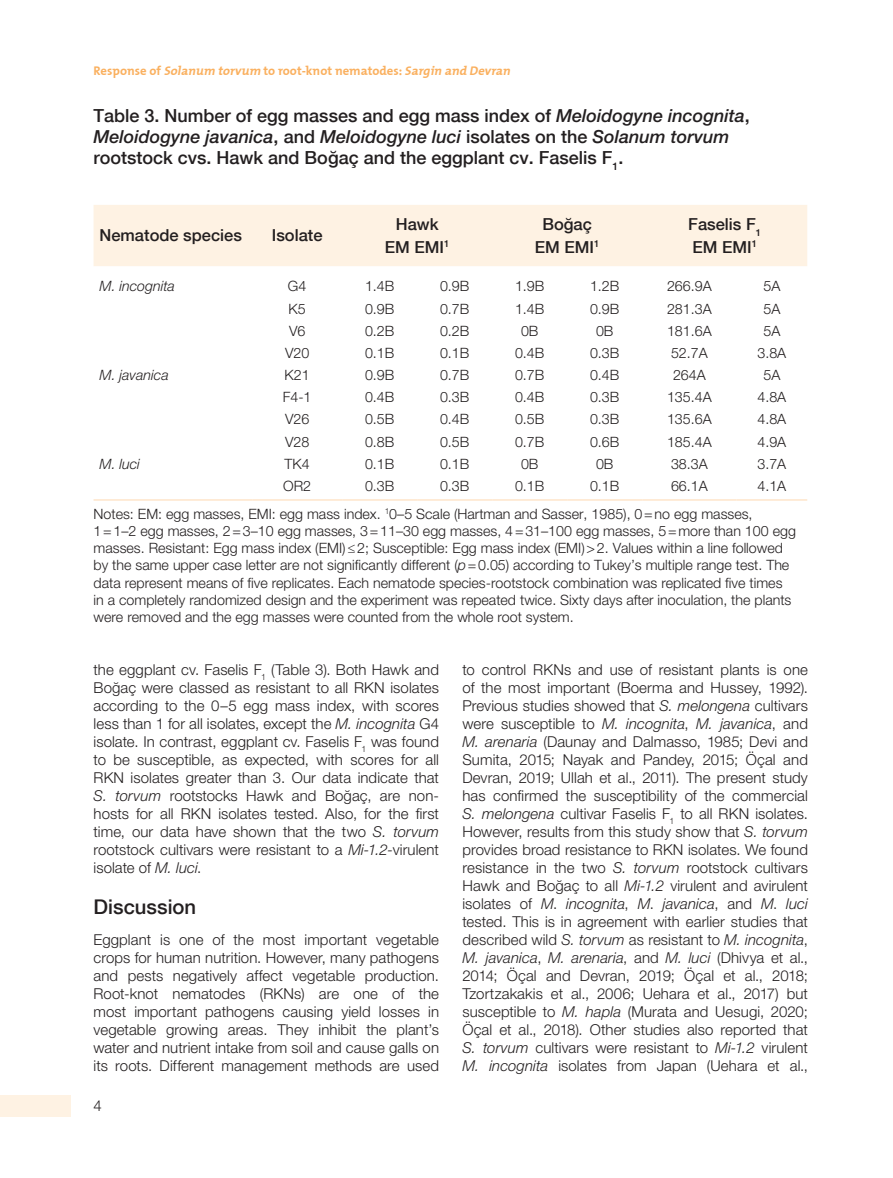
<style>
.page{position:relative;width:893px;height:1178px;background:#fff}
.page>*{position:absolute;margin:0;border:0;box-sizing:border-box;transform-origin:0 0}
.pSec1ttl{font:500 20.25px "Helvetica Neue LT Com";color:#231f20}
.pTableCaption{font:500 18px/21px "Helvetica Neue LT Com";color:#231f20}
.pTableColumnHead{font:500 16.5px/22.5px "Helvetica Neue LT Com";color:#231f20;text-align:center}
.pFirstpara{font:300 15px/18px "Helvetica Neue LT Pro";letter-spacing:.005em;color:#231f20;text-align:justify}
.pTableFootnote{font:300 14.25px/17.1px "Helvetica Neue LT Std";color:#231f20}
.pTableBody{font:300 14.25px "Helvetica Neue LT Std";color:#231f20}
.pTableBody-2{font:italic 300 14.25px "Helvetica Neue LT Std";color:#231f20}
.t1{font:700 12.75px "The Mix Plain";color:#fab05f}
.s1{font-style:italic}
.s2{font-family:"Helvetica Neue LT Std";font-style:italic}
</style>
<div class="page">
<div style="left:0;top:1095px;width:70px;height:21px;background:#fef2e3"></div>
<div style="left:94px;top:205px;width:713px;height:61px;background:#fef2e3"></div>
<hr style="left:94px;top:499px;width:158px;height:2px;background:#fee5ca">
<hr style="left:252px;top:499px;width:90px;height:2px;background:#fee5ca">
<hr style="left:342px;top:499px;width:75px;height:2px;background:#fee5ca">
<hr style="left:417px;top:499px;width:75px;height:2px;background:#fee5ca">
<hr style="left:492px;top:499px;width:75px;height:2px;background:#fee5ca">
<hr style="left:567px;top:499px;width:75px;height:2px;background:#fee5ca">
<hr style="left:642px;top:499px;width:94px;height:2px;background:#fee5ca">
<hr style="left:736px;top:499px;width:71px;height:2px;background:#fee5ca">
<p class="t1" style="left:94px;top:60px;width:422px">Response of <span class="s1">Solanum torvum</span> to root-knot nematodes: <span class="s1">Sargin and Devran</span></p>
<p class="pTableCaption" style="left:94px;top:105px;width:658px">Table 3. Number of egg masses and egg mass index of <span class="s2">Meloidogyne incognita</span>,<br><span class="s2">Meloidogyne javanica</span>, and <span class="s2">Meloidogyne luci</span> isolates on the <span class="s2">Solanum torvum </span>rootstock cvs. Hawk and Boğaç and the eggplant cv. Faselis F<sub>1</sub>.</p>
<p class="pTableColumnHead" style="left:100px;top:224px;width:144px">Nematode species</p>
<p class="pTableColumnHead" style="left:272px;top:224px;width:52px">Isolate</p>
<p class="pTableColumnHead" style="left:385px;top:213px;width:66px">Hawk<br>EM EMI<sup>1</sup></p>
<p class="pTableColumnHead" style="left:535px;top:213px;width:66px">Boğaç<br>EM EMI<sup>1</sup></p>
<p class="pTableColumnHead" style="left:688px;top:213px;width:74px;text-align:left">Faselis F<sub>1<br></sub>EM EMI<sup>1</sup></p>
<p class="pTableBody-2" style="left:100px;top:278px;width:77px">M. incognita</p>
<p class="pTableBody" style="left:288px;top:278px;width:20px">G4</p>
<p class="pTableBody" style="left:365px;top:278px;width:31px">1.4B</p>
<p class="pTableBody" style="left:440px;top:278px;width:31px">0.9B</p>
<p class="pTableBody" style="left:515px;top:278px;width:31px">1.9B</p>
<p class="pTableBody" style="left:590px;top:278px;width:31px">1.2B</p>
<p class="pTableBody" style="left:667px;top:278px;width:46px">266.9A</p>
<p class="pTableBody" style="left:763px;top:278px;width:18px">5A</p>
<p class="pTableBody" style="left:289px;top:300px;width:19px">K5</p>
<p class="pTableBody" style="left:365px;top:300px;width:31px">0.9B</p>
<p class="pTableBody" style="left:440px;top:300px;width:31px">0.7B</p>
<p class="pTableBody" style="left:515px;top:300px;width:31px">1.4B</p>
<p class="pTableBody" style="left:590px;top:300px;width:31px">0.9B</p>
<p class="pTableBody" style="left:667px;top:300px;width:46px">281.3A</p>
<p class="pTableBody" style="left:763px;top:300px;width:18px">5A</p>
<p class="pTableBody" style="left:289px;top:322px;width:18px">V6</p>
<p class="pTableBody" style="left:365px;top:322px;width:31px">0.2B</p>
<p class="pTableBody" style="left:440px;top:322px;width:31px">0.2B</p>
<p class="pTableBody" style="left:521px;top:322px;width:19px">0B</p>
<p class="pTableBody" style="left:596px;top:322px;width:19px">0B</p>
<p class="pTableBody" style="left:667px;top:322px;width:46px">181.6A</p>
<p class="pTableBody" style="left:763px;top:322px;width:18px">5A</p>
<p class="pTableBody" style="left:285px;top:344px;width:26px">V20</p>
<p class="pTableBody" style="left:365px;top:344px;width:31px">0.1B</p>
<p class="pTableBody" style="left:440px;top:344px;width:31px">0.1B</p>
<p class="pTableBody" style="left:515px;top:344px;width:31px">0.4B</p>
<p class="pTableBody" style="left:590px;top:344px;width:31px">0.3B</p>
<p class="pTableBody" style="left:671px;top:344px;width:38px">52.7A</p>
<p class="pTableBody" style="left:757px;top:344px;width:30px">3.8A</p>
<p class="pTableBody-2" style="left:100px;top:366px;width:71px">M. javanica</p>
<p class="pTableBody" style="left:285px;top:366px;width:27px">K21</p>
<p class="pTableBody" style="left:365px;top:366px;width:31px">0.9B</p>
<p class="pTableBody" style="left:440px;top:366px;width:31px">0.7B</p>
<p class="pTableBody" style="left:515px;top:366px;width:31px">0.7B</p>
<p class="pTableBody" style="left:590px;top:366px;width:31px">0.4B</p>
<p class="pTableBody" style="left:673px;top:366px;width:34px">264A</p>
<p class="pTableBody" style="left:763px;top:366px;width:18px">5A</p>
<p class="pTableBody" style="left:283px;top:388px;width:30px">F4-1</p>
<p class="pTableBody" style="left:365px;top:388px;width:31px">0.4B</p>
<p class="pTableBody" style="left:440px;top:388px;width:31px">0.3B</p>
<p class="pTableBody" style="left:515px;top:388px;width:31px">0.4B</p>
<p class="pTableBody" style="left:590px;top:388px;width:31px">0.3B</p>
<p class="pTableBody" style="left:667px;top:388px;width:46px">135.4A</p>
<p class="pTableBody" style="left:757px;top:388px;width:30px">4.8A</p>
<p class="pTableBody" style="left:285px;top:411px;width:26px">V26</p>
<p class="pTableBody" style="left:365px;top:411px;width:31px">0.5B</p>
<p class="pTableBody" style="left:440px;top:411px;width:31px">0.4B</p>
<p class="pTableBody" style="left:515px;top:411px;width:31px">0.5B</p>
<p class="pTableBody" style="left:590px;top:411px;width:31px">0.3B</p>
<p class="pTableBody" style="left:667px;top:411px;width:46px">135.6A</p>
<p class="pTableBody" style="left:757px;top:411px;width:30px">4.8A</p>
<p class="pTableBody" style="left:285px;top:433px;width:26px">V28</p>
<p class="pTableBody" style="left:365px;top:433px;width:31px">0.8B</p>
<p class="pTableBody" style="left:440px;top:433px;width:31px">0.5B</p>
<p class="pTableBody" style="left:515px;top:433px;width:31px">0.7B</p>
<p class="pTableBody" style="left:590px;top:433px;width:31px">0.6B</p>
<p class="pTableBody" style="left:667px;top:433px;width:46px">185.4A</p>
<p class="pTableBody" style="left:757px;top:433px;width:30px">4.9A</p>
<p class="pTableBody-2" style="left:100px;top:455px;width:42px">M. luci</p>
<p class="pTableBody" style="left:285px;top:455px;width:27px">TK4</p>
<p class="pTableBody" style="left:365px;top:455px;width:31px">0.1B</p>
<p class="pTableBody" style="left:440px;top:455px;width:31px">0.1B</p>
<p class="pTableBody" style="left:521px;top:455px;width:19px">0B</p>
<p class="pTableBody" style="left:596px;top:455px;width:19px">0B</p>
<p class="pTableBody" style="left:671px;top:455px;width:38px">38.3A</p>
<p class="pTableBody" style="left:757px;top:455px;width:30px">3.7A</p>
<p class="pTableBody" style="left:283px;top:477px;width:29px">OR2</p>
<p class="pTableBody" style="left:365px;top:477px;width:31px">0.3B</p>
<p class="pTableBody" style="left:440px;top:477px;width:31px">0.3B</p>
<p class="pTableBody" style="left:515px;top:477px;width:31px">0.1B</p>
<p class="pTableBody" style="left:590px;top:477px;width:31px">0.1B</p>
<p class="pTableBody" style="left:671px;top:477px;width:38px">66.1A</p>
<p class="pTableBody" style="left:757px;top:477px;width:30px">4.1A</p>
<p class="pTableFootnote" style="left:94px;top:505px;width:704px">Notes: EM: egg masses, EMI: egg mass index. <sup>1</sup>0–5 Scale (Hartman and Sasser, 1985), 0=no egg masses, 1=1–2 egg masses, 2=3–10 egg masses, 3=11–30 egg masses, 4=31–100 egg masses, 5=more than 100 egg masses. Resistant: Egg mass index (EMI)≤2; Susceptible: Egg mass index (EMI)&gt;2. Values within a line followed by the same upper case letter are not significantly different (<span class="s1">p</span>=0.05) according to Tukey’s multiple range test. The data represent means of five replicates. Each nematode species-rootstock combination was replicated five times in a completely randomized design and the experiment was repeated twice. Sixty days after inoculation, the plants were removed and the egg masses were counted from the whole root system.</p>
<p class="pFirstpara" style="left:94px;top:660px;width:347px">the eggplant cv. Faselis F<sub>1</sub> (Table 3). Both Hawk and Boğaç were classed as resistant to all RKN isolates according to the 0–5 egg mass index, with scores less than 1 for all isolates, except the <span class="s2">M. incognita</span> G4 isolate. In contrast, eggplant cv. Faselis F<sub>1</sub> was found to be susceptible, as expected, with scores for all RKN isolates greater than 3. Our data indicate that <span class="s2">S. torvum</span> rootstocks Hawk and Boğaç, are non&shy;hosts for all RKN isolates tested. Also, for the first time, our data have shown that the two <span class="s2">S. torvum </span>rootstock cultivars were resistant to a <span class="s2">Mi-1.2-</span>virulent isolate of <span class="s2">M. luci</span>.</p>
<p class="pSec1ttl" style="left:94px;top:895px;width:104px">Discussion</p>
<p class="pFirstpara" style="left:94px;top:930px;width:347px">Eggplant is one of the most important vegetable crops for human nutrition. However, many pathogens and pests negatively affect vegetable production.<br>Root-knot nematodes (RKNs) are one of the most important pathogens causing yield losses in vegetable growing areas. They inhibit the plant’s water and nutrient intake from soil and cause galls on its roots. Different management methods are used</p>
<p class="pFirstpara" style="left:94px;top:1096px;width:10px">4</p>
<p class="pFirstpara" style="left:462px;top:660px;width:347px">to control RKNs and use of resistant plants is one of the most important (Boerma and Hussey, 1992).<br>Previous studies showed that <span class="s2">S. melongena</span> cultivars were susceptible to <span class="s2">M. incognita</span>, <span class="s2">M. javanica</span>, and <span class="s2">M. arenaria</span> (Daunay and Dalmasso, 1985; Devi and Sumita, 2015; Nayak and Pandey, 2015; Öçal and Devran, 2019; Ullah et al., 2011). The present study has confirmed the susceptibility of the commercial <span class="s2">S. melongena</span> cultivar Faselis F<sub>1</sub> to all RKN isolates.<br>However, results from this study show that <span class="s2">S. torvum </span>provides broad resistance to RKN isolates. We found resistance in the two <span class="s2">S. torvum</span> rootstock cultivars Hawk and Boğaç to all <span class="s2">Mi-1.2</span> virulent and avirulent isolates of <span class="s2">M</span>. <span class="s2">incognita</span>, <span class="s2">M</span>. <span class="s2">javanica</span>, and <span class="s2">M</span>. <span class="s2">luci </span>tested. This is in agreement with earlier studies that described wild <span class="s2">S. torvum</span> as resistant to <span class="s2">M. incognita</span>, <span class="s2">M. javanica</span>, <span class="s2">M. arenaria</span>, and <span class="s2">M. luci</span> (Dhivya et al., 2014; Öçal and Devran, 2019; Öçal et al., 2018; Tzortzakakis et al., 2006; Uehara et al., 2017) but susceptible to <span class="s2">M. hapla</span> (Murata and Uesugi, 2020; Öçal et al., 2018). Other studies also reported that <span class="s2">S. torvum</span> cultivars were resistant to <span class="s2">Mi-1.2</span> virulent <span class="s2">M. incognita</span> isolates from Japan (Uehara et al.,</p>
</div>
